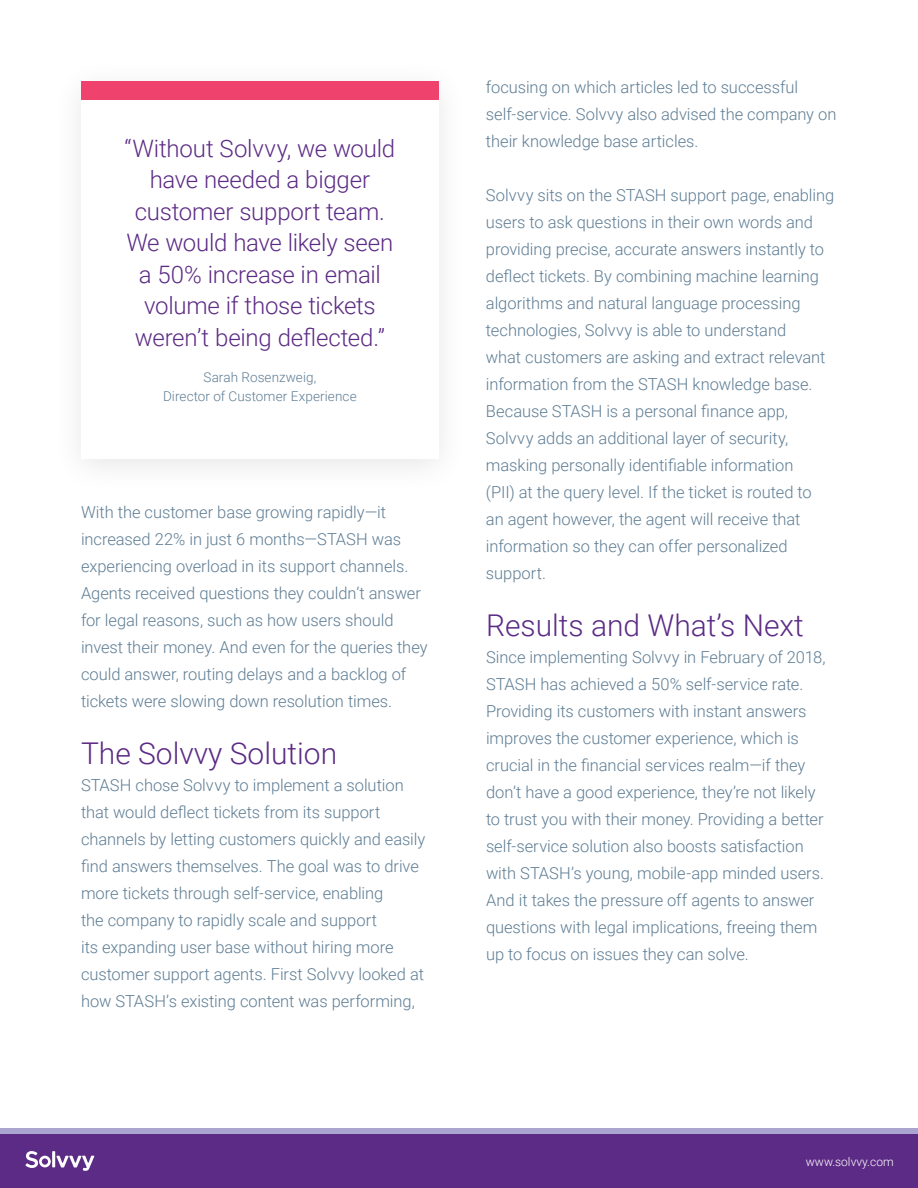
<style>
.page{position:relative;width:918px;height:1188px;background:#fff}
.page>*{position:absolute;margin:0;border:0;box-sizing:border-box;transform-origin:0 0}
.t1{font:300 30px "Roboto";color:#5c2b85}
.t2{font:300 24px/31.5px "Roboto";letter-spacing:-.01em;color:#5c2b85;text-align:center}
.t3{font:300 16.5px/27px "Roboto";letter-spacing:-.005em;color:#5e7d94}
.t4{font:300 13.5px/19.5px "Roboto";letter-spacing:.005em;color:#5e7d94;text-align:center}
.t5{font:300 12px "Roboto";color:#fff}
</style>
<div class="page">
<div style="left:0;top:1134px;width:918px;height:54px;background:#5c2b85"></div>
<div style="left:0;top:1128px;width:918px;height:6px;background:#aaa4d1"></div>
<svg style="left:25px;top:1151px;width:69px;height:20px"></svg>
<div style="left:81px;top:81px;width:358px;height:19px;background:#ef426d"></div>
<h2 class="t2" style="left:125px;top:132px;width:272px">“Without Solvvy, we would have needed a bigger customer support team.<br>We would have likely seen a 50% increase in email volume if those tickets weren’t being deflected.”</h2>
<p class="t4" style="left:163px;top:367px;width:195px">Sarah Rosenzweig,<br>Director of Customer Experience</p>
<p class="t3" style="left:81px;top:498px;width:348px">With the customer base growing rapidly—it increased 22% in just 6 months—STASH was experiencing overload in its support channels.<br>Agents received questions they couldn’t answer for legal reasons, such as how users should invest their money. And even for the queries they could answer, routing delays and a backlog of tickets were slowing down resolution times.</p>
<h1 class="t1" style="left:81px;top:732px;width:258px">The Solvvy Solution</h1>
<p class="t3" style="left:81px;top:771px;width:346px">STASH chose Solvvy to implement a solution that would deflect tickets from its support channels by letting customers quickly and easily find answers themselves. The goal was to drive more tickets through self-service, enabling<br>the company to rapidly scale and support<br>its expanding user base without hiring more customer support agents. First Solvvy looked at how STASH’s existing content was performing,</p>
<p class="t3" style="left:486px;top:73px;width:352px">focusing on which articles led to successful self-service. Solvvy also advised the company on their knowledge base articles.</p>
<p class="t3" style="left:486px;top:181px;width:350px">Solvvy sits on the STASH support page, enabling users to ask questions in their own words and providing precise, accurate answers instantly to deflect tickets. By combining machine learning algorithms and natural language processing technologies, Solvvy is able to understand<br>what customers are asking and extract relevant information from the STASH knowledge base.<br>Because STASH is a personal finance app, Solvvy adds an additional layer of security, masking personally identifiable information<br>(PII) at the query level. If the ticket is routed to<br>an agent however, the agent will receive that information so they can offer personalized support.</p>
<h1 class="t1" style="left:486px;top:605px;width:319px">Results and What’s Next</h1>
<p class="t3" style="left:486px;top:643px;width:341px">Since implementing Solvvy in February of 2018, STASH has achieved a 50% self-service rate.<br>Providing its customers with instant answers improves the customer experience, which is crucial in the financial services realm—if they don’t have a good experience, they’re not likely to trust you with their money. Providing a better self-service solution also boosts satisfaction with STASH’s young, mobile-app minded users.<br>And it takes the pressure off agents to answer questions with legal implications, freeing them up to focus on issues they can solve.</p>
<p class="t5" style="left:806px;top:1153px;width:89px">www.solvvy.com</p>
</div>
